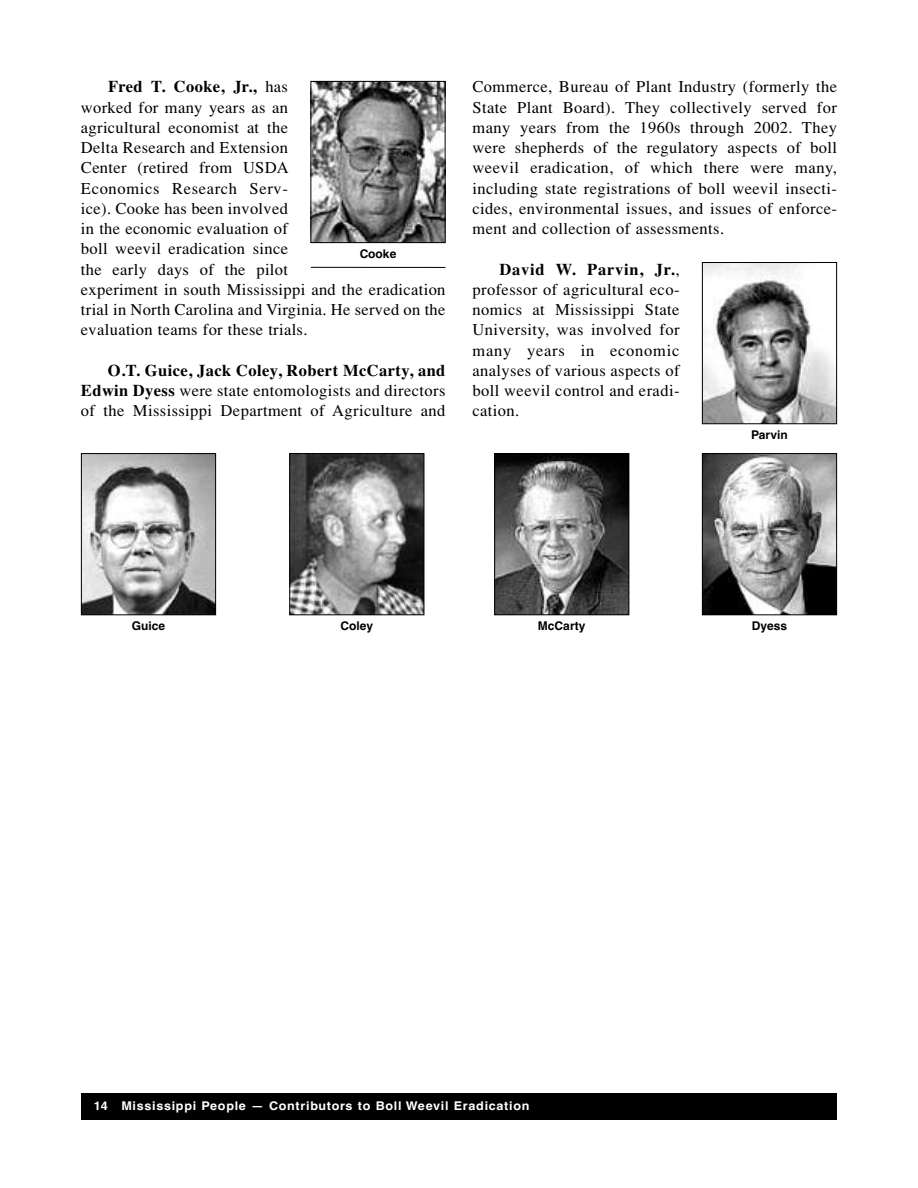
<style>
.page{position:relative;width:918px;height:1188px;background:#fff}
.page>*{position:absolute;margin:0;border:0;box-sizing:border-box;transform-origin:0 0}
.t1{font:16.5px/20.2px "Times";letter-spacing:.02em;color:#000;text-align:justify}
.t2{font:700 12px "Helvetica";letter-spacing:.055em;color:#fff;scale:1.05 1}
.t3{font:700 12px "Helvetica";color:#000}
.s1{font-weight:700}
</style>
<div class="page">
<div style="left:81px;top:1094px;width:756px;height:26px;background:#000"></div>
<img style="left:312px;top:83px;width:132px;height:158px">
<div style="left:310px;top:81px;width:136px;height:162px;border:1px solid #000"></div>
<hr style="left:311px;top:267px;width:135px;height:1px;background:#000">
<img style="left:496px;top:455px;width:131px;height:158px">
<div style="left:494px;top:453px;width:135px;height:162px;border:1px solid #000"></div>
<img style="left:291px;top:455px;width:131px;height:158px">
<div style="left:289px;top:453px;width:135px;height:162px;border:1px solid #000"></div>
<img style="left:83px;top:455px;width:131px;height:158px">
<div style="left:81px;top:453px;width:135px;height:162px;border:1px solid #000"></div>
<img style="left:704px;top:455px;width:131px;height:158px">
<div style="left:702px;top:453px;width:135px;height:162px;border:1px solid #000"></div>
<img style="left:704px;top:264px;width:131px;height:158px">
<div style="left:702px;top:262px;width:135px;height:162px;border:1px solid #000"></div>
<p class="t1" style="left:81px;top:76px;width:366px;text-align:left;text-indent:27px"><span class="s1">Fred T. Cooke, Jr.,</span> has<br>worked for many years as an<br>agricultural economist at the<br>Delta Research and Extension<br>Center (retired from USDA<br>Economics Research Serv-<br>ice). Cooke has been involved<br>in the economic evaluation of<br>boll weevil eradication since<br>the early days of the pilot<br>experiment in south Mississippi and the eradication trial in North Carolina and Virginia. He served on the evaluation teams for these trials.</p>
<p class="t1" style="left:81px;top:360px;width:366px;text-indent:27px"><span class="s1">O.T. Guice, Jack Coley, Robert McCarty, and Edwin Dyess</span> were state entomologists and directors of the Mississippi Department of Agriculture and</p>
<p class="t3" style="left:360px;top:247px;width:38px">Cooke</p>
<p class="t1" style="left:472px;top:76px;width:366px">Commerce, Bureau of Plant Industry (formerly the State Plant Board). They collectively served for many years from the 1960s through 2002. They were shepherds of the regulatory aspects of boll weevil eradication, of which there were many, including state registrations of boll weevil insecti&shy;cides, environmental issues, and issues of enforce&shy;ment and collection of assessments.</p>
<p class="t1" style="left:472px;top:259px;width:209px;text-indent:27px"><span class="s1">David W. Parvin, Jr.</span>, professor of agricultural eco&shy;nomics at Mississippi State University, was involved for many years in economic analyses of various aspects of boll weevil control and eradi&shy;cation.</p>
<p class="t3" style="left:751px;top:428px;width:38px">Parvin</p>
<p class="t3" style="left:132px;top:619px;width:35px">Guice</p>
<p class="t3" style="left:341px;top:619px;width:34px">Coley</p>
<p class="t3" style="left:538px;top:619px;width:49px">McCarty</p>
<p class="t3" style="left:752px;top:619px;width:37px">Dyess</p>
<p class="t2" style="left:94px;top:1099px;width:416px">14 Mississippi People — Contributors to Boll Weevil Eradication</p>
</div>
